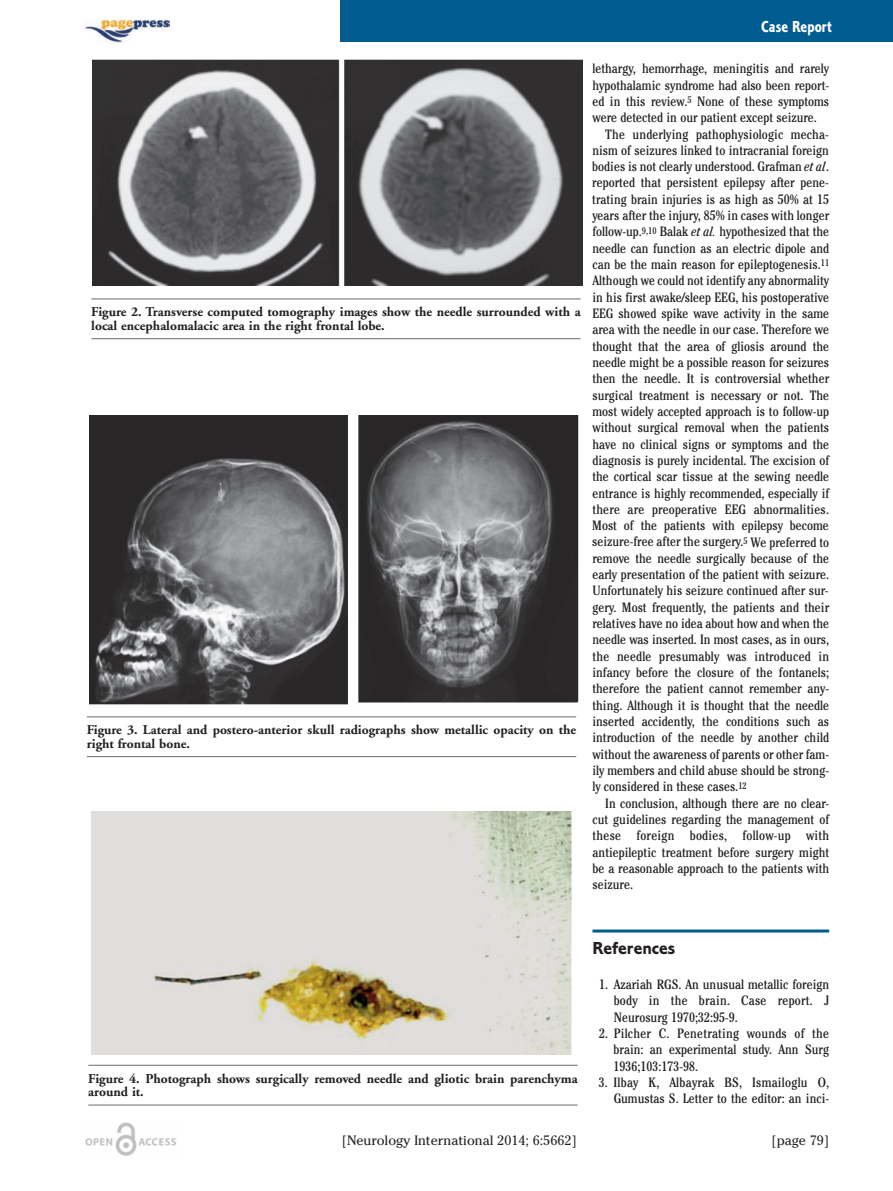
<style>
.page{position:relative;width:893px;height:1191px;background:#fff}
.page>*{position:absolute;margin:0;border:0;box-sizing:border-box;transform-origin:0 0}
.t1{font:18px "Corinthian Bold Plain";color:#231f20}
.t2{font:16.5px "Corinthian Bold Condensed Plain";color:#fff}
.t3{font:condensed 13.5px/16.4px "Cheltenham";color:#231f20;text-align:justify}
.t4{font:700 13.5px/13.5px "Adobe Garamond";color:#231f20}
.t5{font:13.5px "Cheltenham";color:#231f20}
.t6{font:condensed 13.5px "Cheltenham";letter-spacing:.02em;color:#231f20}
.s1{font-style:italic}
</style>
<div class="page">
<hr style="left:592px;top:929px;width:237px;height:3px;background:#005c91">
<div style="left:340px;top:0;width:553px;height:42px;background:#005c91"></div>
<img style="left:85px;top:1123px;width:91px;height:33px">
<img style="left:85px;top:19px;width:84px;height:24px">
<img style="left:93px;top:59px;width:489px;height:226px">
<img style="left:90px;top:415px;width:489px;height:290px">
<hr style="left:91px;top:298px;width:490px;height:1px;background:#6c6d70">
<hr style="left:91px;top:338px;width:490px;height:1px;background:#6c6d70">
<hr style="left:87px;top:716px;width:489px;height:1px;background:#6c6d70">
<hr style="left:87px;top:756px;width:489px;height:1px;background:#6c6d70">
<img style="left:92px;top:811px;width:479px;height:243px">
<hr style="left:88px;top:1064px;width:490px;height:1px;background:#6c6d70">
<hr style="left:88px;top:1104px;width:490px;height:1px;background:#6c6d70">
<p class="t2" style="left:761px;top:21px;width:72px">Case Report</p>
<p class="t4" style="left:91px;top:306px;width:491px">Figure 2. Transverse computed tomography images show the needle surrounded with a local encephalomalacic area in the right frontal lobe.</p>
<p class="t4" style="left:87px;top:724px;width:491px">Figure 3. Lateral and postero-anterior skull radiographs show metallic opacity on the right frontal bone.</p>
<p class="t3" style="left:592px;top:62px;width:238px">lethargy, hemorrhage, meningitis and rarely</p>
<p class="t3" style="left:592px;top:78px;width:238px">hypothalamic syndrome had also been report-</p>
<p class="t3" style="left:592px;top:94px;width:238px">ed in this review.<sup>5</sup> None of these symptoms</p>
<p class="t3" style="left:592px;top:111px;width:226px">were detected in our patient except seizure.</p>
<p class="t3" style="left:605px;top:127px;width:225px">The underlying pathophysiologic mecha-</p>
<p class="t3" style="left:592px;top:143px;width:238px">nism of seizures linked to intracranial foreign</p>
<p class="t3" style="left:592px;top:160px;width:238px">bodies is not clearly understood. Grafman <span class="s1">et al</span>.</p>
<p class="t3" style="left:592px;top:176px;width:238px">reported that persistent epilepsy after pene-</p>
<p class="t3" style="left:592px;top:192px;width:238px">trating brain injuries is as high as 50% at 15</p>
<p class="t3" style="left:592px;top:208px;width:238px">years after the injury, 85% in cases with longer</p>
<p class="t3" style="left:592px;top:225px;width:238px">follow-up.<sup>9,10</sup> Balak <span class="s1">et al.</span> hypothesized that the</p>
<p class="t3" style="left:592px;top:241px;width:238px">needle can function as an electric dipole and</p>
<p class="t3" style="left:592px;top:257px;width:238px">can be the main reason for epileptogenesis.<sup>11</sup></p>
<p class="t3" style="left:592px;top:274px;width:238px">Although we could not identify any abnormality</p>
<p class="t3" style="left:592px;top:290px;width:238px">in his first awake/sleep EEG, his postoperative</p>
<p class="t3" style="left:592px;top:306px;width:238px">EEG showed spike wave activity in the same</p>
<p class="t3" style="left:592px;top:323px;width:238px">area with the needle in our case. Therefore we</p>
<p class="t3" style="left:592px;top:339px;width:238px">thought that the area of gliosis around the</p>
<p class="t3" style="left:592px;top:355px;width:238px">needle might be a possible reason for seizures</p>
<p class="t3" style="left:592px;top:372px;width:238px">then the needle. It is controversial whether</p>
<p class="t3" style="left:592px;top:388px;width:238px">surgical treatment is necessary or not. The</p>
<p class="t3" style="left:592px;top:404px;width:238px">most widely accepted approach is to follow-up</p>
<p class="t3" style="left:592px;top:421px;width:238px">without surgical removal when the patients</p>
<p class="t3" style="left:592px;top:437px;width:238px">have no clinical signs or symptoms and the</p>
<p class="t3" style="left:592px;top:453px;width:238px">diagnosis is purely incidental. The excision of</p>
<p class="t3" style="left:592px;top:469px;width:238px">the cortical scar tissue at the sewing needle</p>
<p class="t3" style="left:592px;top:486px;width:238px">entrance is highly recommended, especially if</p>
<p class="t3" style="left:592px;top:502px;width:238px">there are preoperative EEG abnormalities.</p>
<p class="t3" style="left:592px;top:518px;width:238px">Most of the patients with epilepsy become</p>
<p class="t3" style="left:592px;top:535px;width:238px">seizure-free after the surgery.<sup>5</sup> We preferred to</p>
<p class="t3" style="left:592px;top:551px;width:238px">remove the needle surgically because of the</p>
<p class="t3" style="left:592px;top:567px;width:238px">early presentation of the patient with seizure.</p>
<p class="t3" style="left:592px;top:584px;width:238px">Unfortunately his seizure continued after sur-</p>
<p class="t3" style="left:592px;top:600px;width:238px">gery. Most frequently, the patients and their</p>
<p class="t3" style="left:592px;top:616px;width:238px">relatives have no idea about how and when the</p>
<p class="t3" style="left:592px;top:633px;width:238px">needle was inserted. In most cases, as in ours,</p>
<p class="t3" style="left:592px;top:649px;width:238px">the needle presumably was introduced in</p>
<p class="t3" style="left:592px;top:665px;width:238px">infancy before the closure of the fontanels;</p>
<p class="t3" style="left:592px;top:682px;width:238px">therefore the patient cannot remember any-</p>
<p class="t3" style="left:592px;top:698px;width:238px">thing. Although it is thought that the needle</p>
<p class="t3" style="left:592px;top:714px;width:238px">inserted accidently, the conditions such as</p>
<p class="t3" style="left:592px;top:730px;width:238px">introduction of the needle by another child</p>
<p class="t3" style="left:592px;top:747px;width:238px">without the awareness of parents or other fam-</p>
<p class="t3" style="left:592px;top:763px;width:238px">ily members and child abuse should be strong-</p>
<p class="t3" style="left:592px;top:779px;width:156px">ly considered in these cases.<sup>12</sup></p>
<p class="t3" style="left:605px;top:796px;width:225px">In conclusion, although there are no clear-</p>
<p class="t3" style="left:592px;top:812px;width:238px">cut guidelines regarding the management of</p>
<p class="t6" style="left:592px;top:830px;width:238px">these foreign bodies, follow-up with</p>
<p class="t3" style="left:593px;top:845px;width:238px">antiepileptic treatment before surgery might</p>
<p class="t3" style="left:593px;top:861px;width:238px">be a reasonable approach to the patients with</p>
<p class="t3" style="left:593px;top:877px;width:42px">seizure.</p>
<p class="t4" style="left:88px;top:1072px;width:491px">Figure 4. Photograph shows surgically removed needle and gliotic brain parenchyma around it.</p>
<h1 class="t1" style="left:592px;top:941px;width:84px">References</h1>
<p class="t3" style="left:614px;top:977px;width:217px;text-indent:-15px">1. Azariah RGS. An unusual metallic foreign body in the brain. Case report. J Neurosurg 1970;32:95-9.</p>
<p class="t3" style="left:614px;top:1026px;width:217px;text-indent:-14px">2. Pilcher C. Penetrating wounds of the brain: an experimental study. Ann Surg 1936;103:173-98.</p>
<p class="t3" style="left:599px;top:1075px;width:232px;text-align:right">3. Ilbay K, Albayrak BS, Ismailoglu O,<br>Gumustas S. Letter to the editor: an inci-</p>
<p class="t5" style="left:342px;top:1132px;width:237px">[Neurology International 2014; 6:5662]</p>
<p class="t5" style="left:771px;top:1132px;width:59px">[page 79]</p>
</div>
